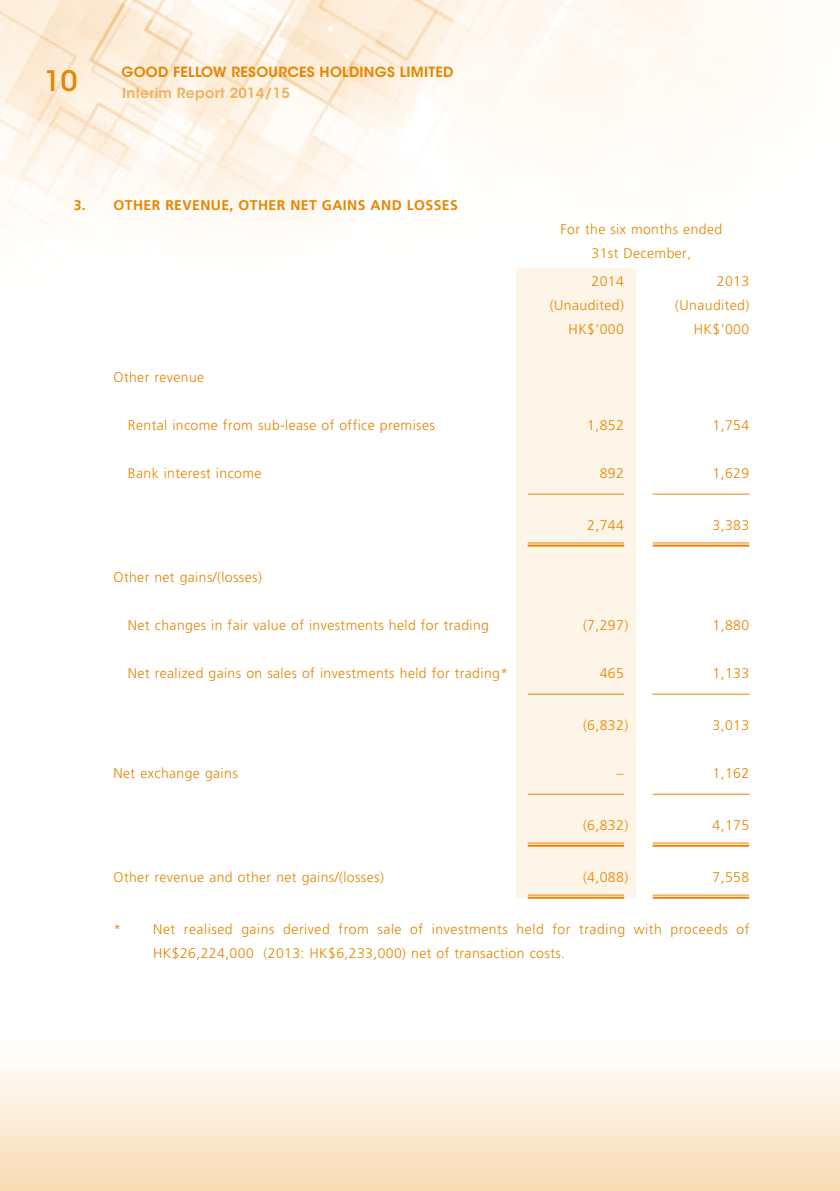
<style>
.page{position:relative;width:840px;height:1191px;background:#fff}
.page>*{position:absolute;margin:0;border:0;box-sizing:border-box;transform-origin:0 0}
.t1{font:500 28px "ITC Avant Garde Std";color:#e68500}
.t2{font:300 14px/24px "Frutiger LT Std";letter-spacing:.03em;color:#e68500;text-align:center}
.t3{font:700 14px "Frutiger LT Std";letter-spacing:.03em;color:#e68500}
.t4{font:600 14px "ITC Avant Garde Std";letter-spacing:.02em;color:#e68500}
.t5{font:600 14px "ITC Avant Garde Std";letter-spacing:.02em;color:#f0b15f}
</style>
<div class="page">
<img style="left:0;top:0;width:839px;height:1191px">
<div style="left:516px;top:268px;width:119px;height:630px;background:#fef5e9"></div>
<hr style="left:527px;top:493px;width:97px;height:1px;background:#e68500">
<hr style="left:652px;top:493px;width:96px;height:1px;background:#e68500">
<hr style="left:527px;top:542px;width:97px;height:1px;background:#e68500">
<hr style="left:527px;top:544px;width:97px;height:2px;background:#e68500">
<hr style="left:652px;top:542px;width:96px;height:1px;background:#e68500">
<hr style="left:652px;top:544px;width:96px;height:2px;background:#e68500">
<hr style="left:527px;top:693px;width:97px;height:1px;background:#e68500">
<hr style="left:652px;top:693px;width:96px;height:1px;background:#e68500">
<hr style="left:527px;top:793px;width:97px;height:1px;background:#e68500">
<hr style="left:652px;top:793px;width:96px;height:1px;background:#e68500">
<hr style="left:527px;top:842px;width:97px;height:1px;background:#e68500">
<hr style="left:527px;top:844px;width:97px;height:2px;background:#e68500">
<hr style="left:652px;top:842px;width:96px;height:1px;background:#e68500">
<hr style="left:652px;top:844px;width:96px;height:2px;background:#e68500">
<hr style="left:527px;top:894px;width:97px;height:1px;background:#e68500">
<hr style="left:527px;top:896px;width:97px;height:2px;background:#e68500">
<hr style="left:652px;top:894px;width:96px;height:1px;background:#e68500">
<hr style="left:652px;top:896px;width:96px;height:2px;background:#e68500">
<h1 class="t1" style="left:44px;top:64px;width:35px">10</h1>
<p class="t4" style="left:121px;top:63px;width:333px">GOOD FELLOW RESOURCES HOLDINGS LIMITED</p>
<p class="t5" style="left:122px;top:84px;width:169px">Interim Report 2014/15</p>
<p class="t3" style="left:74px;top:197px;width:385px">3. OTHER REVENUE, OTHER NET GAINS AND LOSSES</p>
<p class="t2" style="left:560px;top:217px;width:163px">For the six months ended<br>31st December,</p>
<p class="t2" style="left:591px;top:269px;width:34px">2014</p>
<p class="t2" style="left:716px;top:269px;width:34px">2013</p>
<p class="t2" style="left:549px;top:293px;width:75px">(Unaudited)</p>
<p class="t2" style="left:674px;top:293px;width:75px">(Unaudited)</p>
<p class="t2" style="left:568px;top:317px;width:57px">HK$’000</p>
<p class="t2" style="left:693px;top:317px;width:57px">HK$’000</p>
<p class="t2" style="left:113px;top:365px;width:92px">Other revenue</p>
<p class="t2" style="left:128px;top:413px;width:308px">Rental income from sub-lease of office premises</p>
<p class="t2" style="left:587px;top:413px;width:38px">1,852</p>
<p class="t2" style="left:712px;top:413px;width:38px">1,754</p>
<p class="t2" style="left:128px;top:461px;width:135px">Bank interest income</p>
<p class="t2" style="left:599px;top:461px;width:26px">892</p>
<p class="t2" style="left:712px;top:461px;width:38px">1,629</p>
<p class="t2" style="left:587px;top:513px;width:38px">2,744</p>
<p class="t2" style="left:712px;top:513px;width:38px">3,383</p>
<p class="t2" style="left:113px;top:565px;width:150px">Other net gains/(losses)</p>
<p class="t2" style="left:128px;top:613px;width:362px">Net changes in fair value of investments held for trading</p>
<p class="t2" style="left:582px;top:613px;width:47px">(7,297)</p>
<p class="t2" style="left:712px;top:613px;width:38px">1,880</p>
<p class="t2" style="left:128px;top:661px;width:381px">Net realized gains on sales of investments held for trading*</p>
<p class="t2" style="left:599px;top:661px;width:26px">465</p>
<p class="t2" style="left:712px;top:661px;width:38px">1,133</p>
<p class="t2" style="left:582px;top:713px;width:47px">(6,832)</p>
<p class="t2" style="left:712px;top:713px;width:38px">3,013</p>
<p class="t2" style="left:113px;top:761px;width:126px">Net exchange gains</p>
<p class="t2" style="left:616px;top:761px;width:8px">–</p>
<p class="t2" style="left:712px;top:761px;width:38px">1,162</p>
<p class="t2" style="left:582px;top:813px;width:47px">(6,832)</p>
<p class="t2" style="left:712px;top:813px;width:38px">4,175</p>
<p class="t2" style="left:113px;top:865px;width:272px">Other revenue and other net gains/(losses)</p>
<p class="t2" style="left:582px;top:865px;width:47px">(4,088)</p>
<p class="t2" style="left:712px;top:865px;width:38px">7,558</p>
<p class="t2" style="left:153px;top:917px;width:597px;text-align:left;text-indent:-40px">* Net realised gains derived from sale of investments held for trading with proceeds of<br>HK$26,224,000 (2013: HK$6,233,000) net of transaction costs.</p>
</div>
